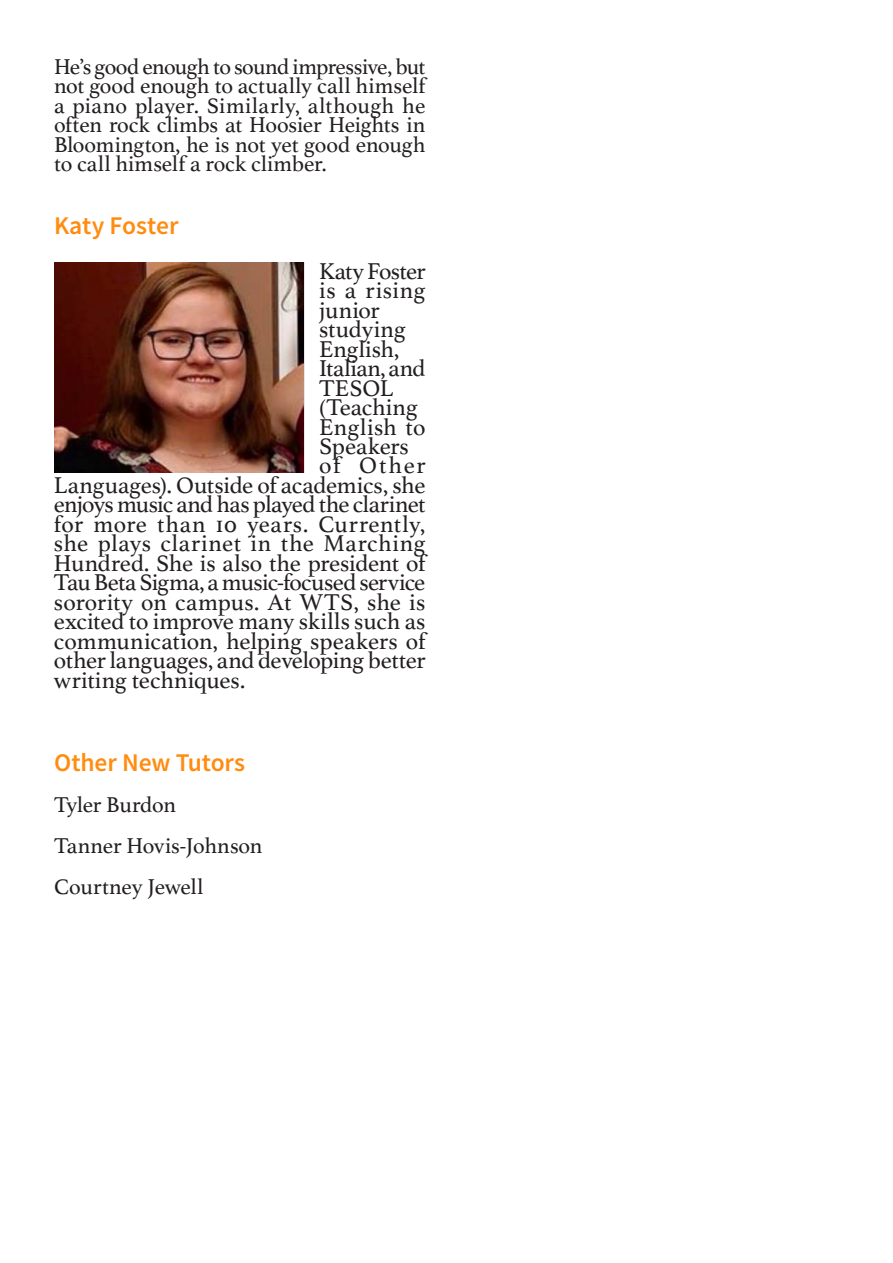
<style>
.page{position:relative;width:893px;height:1263px;background:#fff}
.page>*{position:absolute;margin:0;border:0;box-sizing:border-box;transform-origin:0 0}
.Head1{font:600 25.5px "Source Sans Pro";letter-spacing:-.005em;color:#ff8c10}
.MainText{font:600 25.5px "Source Sans Pro";letter-spacing:-.005em;color:#ff8c10}
.Head1-2{font:24px "Athelas";letter-spacing:-.005em;color:#231f20}
.Head1-3{font:24px "Athelas";letter-spacing:-.03em;color:#231f20}
.Head1-4{font:24px "Athelas";letter-spacing:-.025em;color:#231f20}
.Head1-5{font:24px "Athelas";letter-spacing:.015em;color:#231f20}
.Head1-6{font:24px "Athelas";letter-spacing:.02em;color:#231f20}
.Head1-7{font:24px "Athelas";letter-spacing:.025em;color:#231f20}
.Head1-8{font:22.5px/19.5px "Athelas";letter-spacing:-.01em;color:#231f20;text-align:justify}
</style>
<div class="page">
<img style="left:54px;top:262px;width:250px;height:210px">
<p class="Head1-8" style="left:54px;top:56px;width:373px">He’s good enough to sound impressive, but not good enough to actually call himself a piano player. Similarly, although he often rock climbs at Hoosier Heights in Bloomington, he is not yet good enough to call himself a rock climber.</p>
<p class="MainText" style="left:54px;top:208px;width:126px">Katy Foster</p>
<p class="Head1-3" style="left:319px;top:252px;width:108px">Katy Foster</p>
<p class="Head1-7" style="left:319px;top:271px;width:108px">is a rising</p>
<p class="Head1-2" style="left:319px;top:291px;width:62px">junior</p>
<p class="Head1-2" style="left:319px;top:310px;width:88px">studying</p>
<p class="Head1-2" style="left:319px;top:330px;width:82px">English,</p>
<p class="Head1-2" style="left:319px;top:349px;width:108px">Italian, and</p>
<p class="Head1-2" style="left:319px;top:369px;width:75px">TESOL</p>
<p class="Head1-2" style="left:319px;top:388px;width:100px">(Teaching</p>
<p class="Head1-2" style="left:319px;top:408px;width:108px">English to</p>
<p class="Head1-2" style="left:319px;top:427px;width:91px">Speakers</p>
<p class="Head1-2" style="left:319px;top:446px;width:108px">of Other</p>
<p class="Head1-2" style="left:54px;top:466px;width:373px">Languages). Outside of academics, she</p>
<p class="Head1-3" style="left:54px;top:485px;width:373px">enjoys music and has played the clarinet</p>
<p class="Head1-5" style="left:54px;top:505px;width:373px">for more than 10 years. Currently,</p>
<p class="Head1-6" style="left:54px;top:524px;width:373px">she plays clarinet in the Marching</p>
<p class="Head1-2" style="left:54px;top:544px;width:373px">Hundred. She is also the president of</p>
<p class="Head1-4" style="left:54px;top:563px;width:373px">Tau Beta Sigma, a music-focused service</p>
<p class="Head1-2" style="left:54px;top:583px;width:373px">sorority on campus. At WTS, she is</p>
<p class="Head1-2" style="left:54px;top:602px;width:373px">excited to improve many skills such as</p>
<p class="Head1-2" style="left:54px;top:622px;width:373px">communication, helping speakers of</p>
<p class="Head1-2" style="left:54px;top:641px;width:373px">other languages, and developing better</p>
<p class="Head1-2" style="left:54px;top:661px;width:193px">writing techniques.</p>
<p class="Head1" style="left:54px;top:745px;width:193px">Other New Tutors</p>
<p class="Head1-8" style="left:54px;top:794px;width:124px">Tyler Burdon</p>
<p class="Head1-8" style="left:54px;top:835px;width:210px">Tanner Hovis-Johnson</p>
<p class="Head1-8" style="left:54px;top:876px;width:151px">Courtney Jewell</p>
</div>
